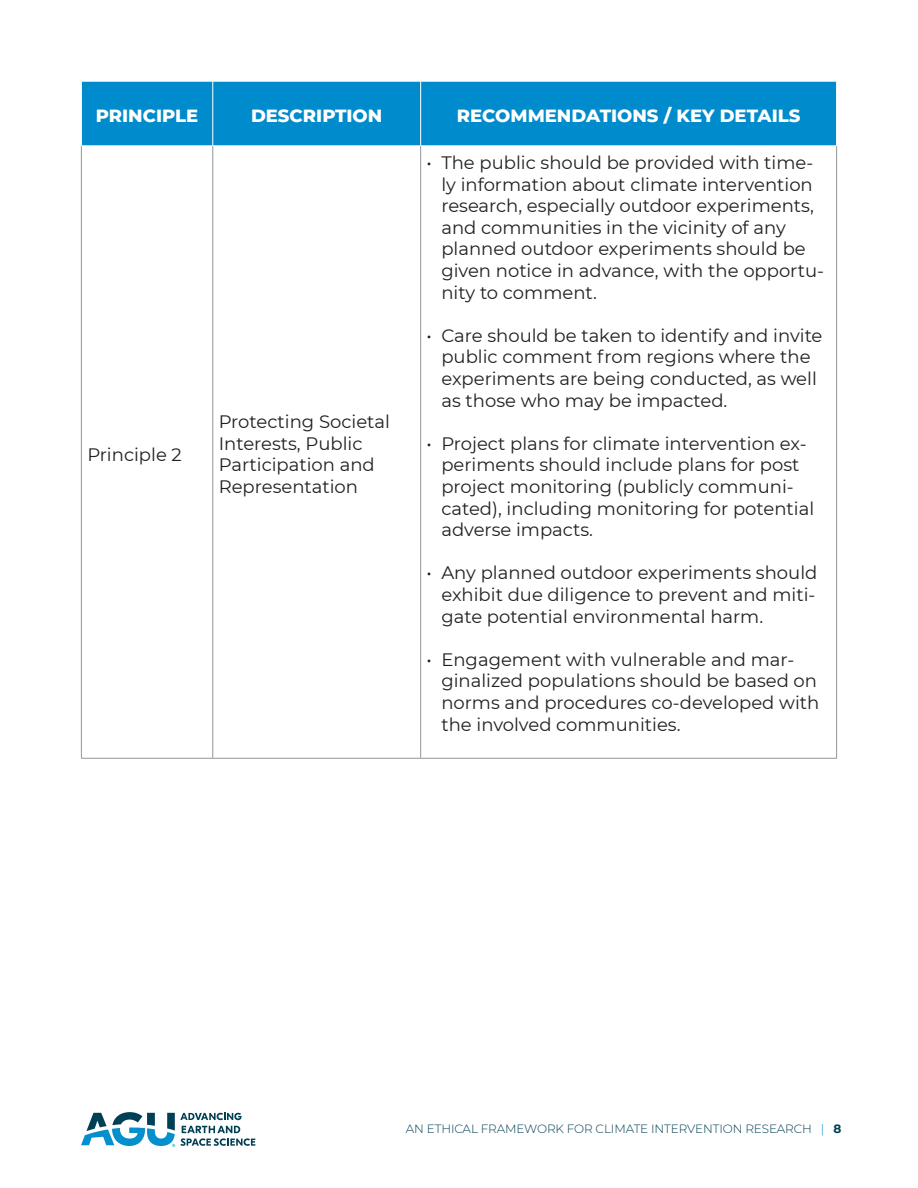
<style>
.page{position:relative;width:918px;height:1188px;background:#fff}
.page>*{position:absolute;margin:0;border:0;box-sizing:border-box;transform-origin:0 0}
.t1{font:18px/21.6px "Montserrat";color:#231f20}
.t2{font:800 18px "Montserrat";color:#fff}
.t3{font:300 12px "Montserrat";letter-spacing:-.01em;color:#004054}
.s1{color:#058fcc}
.s2{font-weight:700}
</style>
<div class="page">
<svg style="left:81px;top:1112px;width:174px;height:35px"></svg>
<div style="left:82px;top:82px;width:754px;height:64px;background:#008ccc"></div>
<hr style="left:213px;top:81px;width:1px;height:65px;background:#fff">
<hr style="left:81px;top:146px;width:1px;height:612px;background:#939598">
<hr style="left:212px;top:146px;width:1px;height:612px;background:#939598">
<hr style="left:420px;top:146px;width:1px;height:612px;background:#939598">
<hr style="left:836px;top:146px;width:1px;height:612px;background:#939598">
<hr style="left:81px;top:758px;width:132px;height:1px;background:#939598">
<hr style="left:213px;top:758px;width:208px;height:1px;background:#939598">
<hr style="left:421px;top:758px;width:416px;height:1px;background:#939598">
<hr style="left:420px;top:81px;width:1px;height:65px;background:#fff">
<hr style="left:81px;top:146px;width:132px;height:1px;background:#fff">
<hr style="left:213px;top:146px;width:208px;height:1px;background:#fff">
<hr style="left:421px;top:146px;width:416px;height:1px;background:#fff">
<p class="t2" style="left:96px;top:103px;width:104px">PRINCIPLE</p>
<p class="t2" style="left:251px;top:103px;width:133px">DESCRIPTION</p>
<p class="t2" style="left:457px;top:103px;width:345px">RECOMMENDATIONS / KEY DETAILS</p>
<p class="t1" style="left:87px;top:443px;width:96px">Principle 2</p>
<p class="t1" style="left:219px;top:410px;width:173px">Protecting Societal<br>Interests, Public<br>Participation and<br>Representation</p>
<p class="t1" style="left:441px;top:151px;width:384px;text-indent:-15px">• The public should be provided with time&shy;ly information about climate intervention research, especially outdoor experiments, and communities in the vicinity of any planned outdoor experiments should be given notice in advance, with the opportu&shy;nity to comment.</p>
<p class="t1" style="left:441px;top:324px;width:383px;text-indent:-15px">• Care should be taken to identify and invite public comment from regions where the experiments are being conducted, as well as those who may be impacted.</p>
<p class="t1" style="left:441px;top:432px;width:374px;text-indent:-15px">• Project plans for climate intervention ex&shy;periments should include plans for post project monitoring (publicly communi&shy;cated), including monitoring for potential adverse impacts.</p>
<p class="t1" style="left:441px;top:562px;width:378px;text-align:justify;text-indent:-15px">• Any planned outdoor experiments should exhibit due diligence to prevent and miti&shy;gate potential environmental harm.</p>
<p class="t1" style="left:441px;top:648px;width:379px;text-indent:-15px">• Engagement with vulnerable and mar&shy;ginalized populations should be based on norms and procedures co-developed with the involved communities.</p>
<p class="t3" style="left:406px;top:1120px;width:437px">AN ETHICAL FRAMEWORK FOR CLIMATE INTERVENTION RESEARCH <span class="s1">|</span> <span class="s2">8</span></p>
</div>
